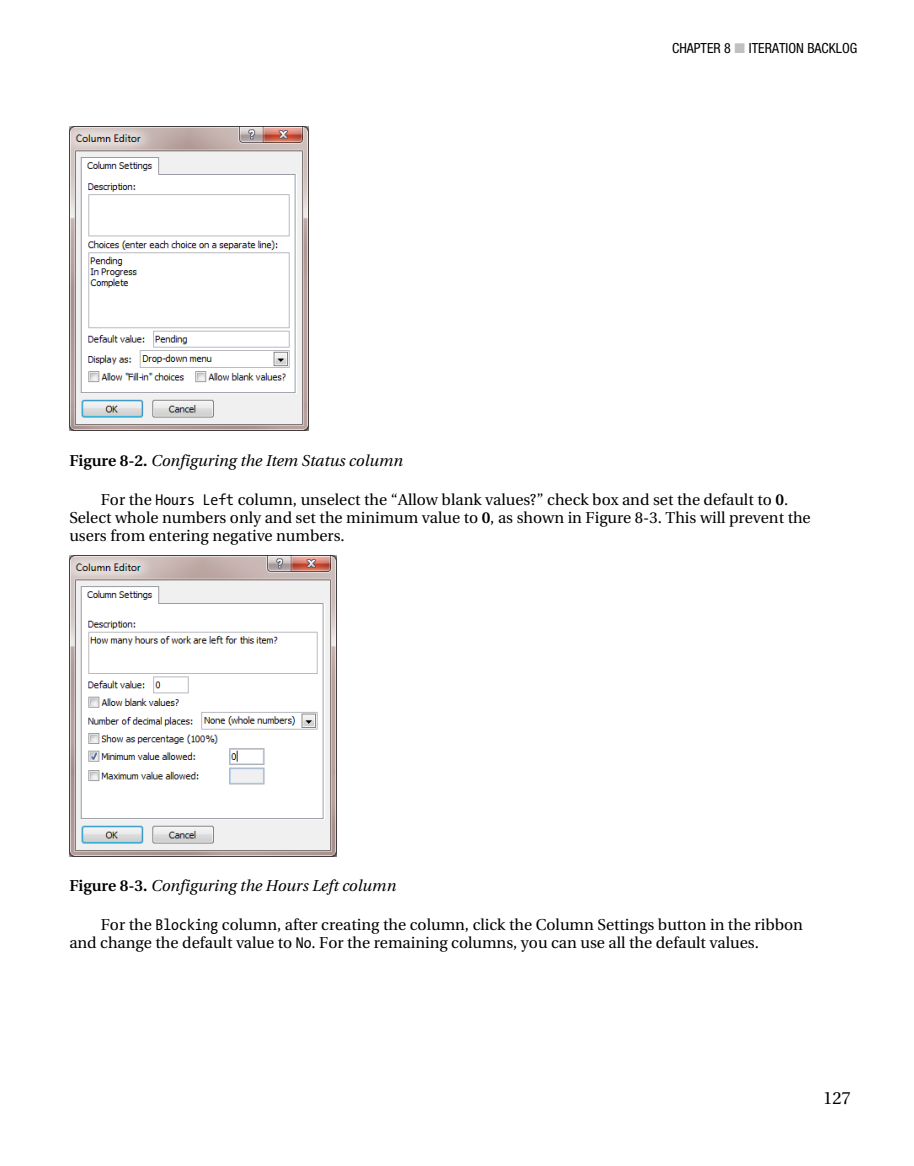
<style>
.page{position:relative;width:914px;height:1166px;background:#fff}
.page>*{position:absolute;margin:0;border:0;box-sizing:border-box;transform-origin:0 0}
.t1{font:17.5px "Utopia";color:#000}
.t2{font:15.75px/18px "Utopia";color:#000}
.t3{font:italic 15.75px "Utopia";color:#000}
.t4{font:condensed 14px "Helvetica Neue";color:#000}
.s1{color:#c0c0c0}
.s2{font-weight:600;font-style:normal}
.s3{font-family:"The Sans Mono Con Normal"}
.s4{font-weight:600}
</style>
<div class="page">
<img style="left:69px;top:126px;width:240px;height:304px">
<img style="left:69px;top:555px;width:267px;height:301px">
<p class="t4" style="left:672px;top:40px;width:187px">CHAPTER 8 <span class="s1">■</span> ITERATION BACKLOG</p>
<p class="t3" style="left:69px;top:454px;width:335px"><span class="s2">Figure 8-2.</span> Configuring the Item Status column</p>
<p class="t2" style="left:69px;top:492px;width:742px;text-indent:31px">For the <span class="s3">Hours Left</span> column, unselect the “Allow blank values?” check box and set the default to <span class="s4">0</span>.<br>Select whole numbers only and set the minimum value to <span class="s4">0</span>, as shown in Figure 8-3. This will prevent the users from entering negative numbers.</p>
<p class="t3" style="left:69px;top:879px;width:328px"><span class="s2">Figure 8-3.</span> Configuring the Hours Left column</p>
<p class="t2" style="left:69px;top:917px;width:735px;text-indent:32px">For the <span class="s3">Blocking</span> column, after creating the column, click the Column Settings button in the ribbon and change the default value to <span class="s3">No</span>. For the remaining columns, you can use all the default values.</p>
<p class="t1" style="left:823px;top:1091px;width:29px">127</p>
</div>
